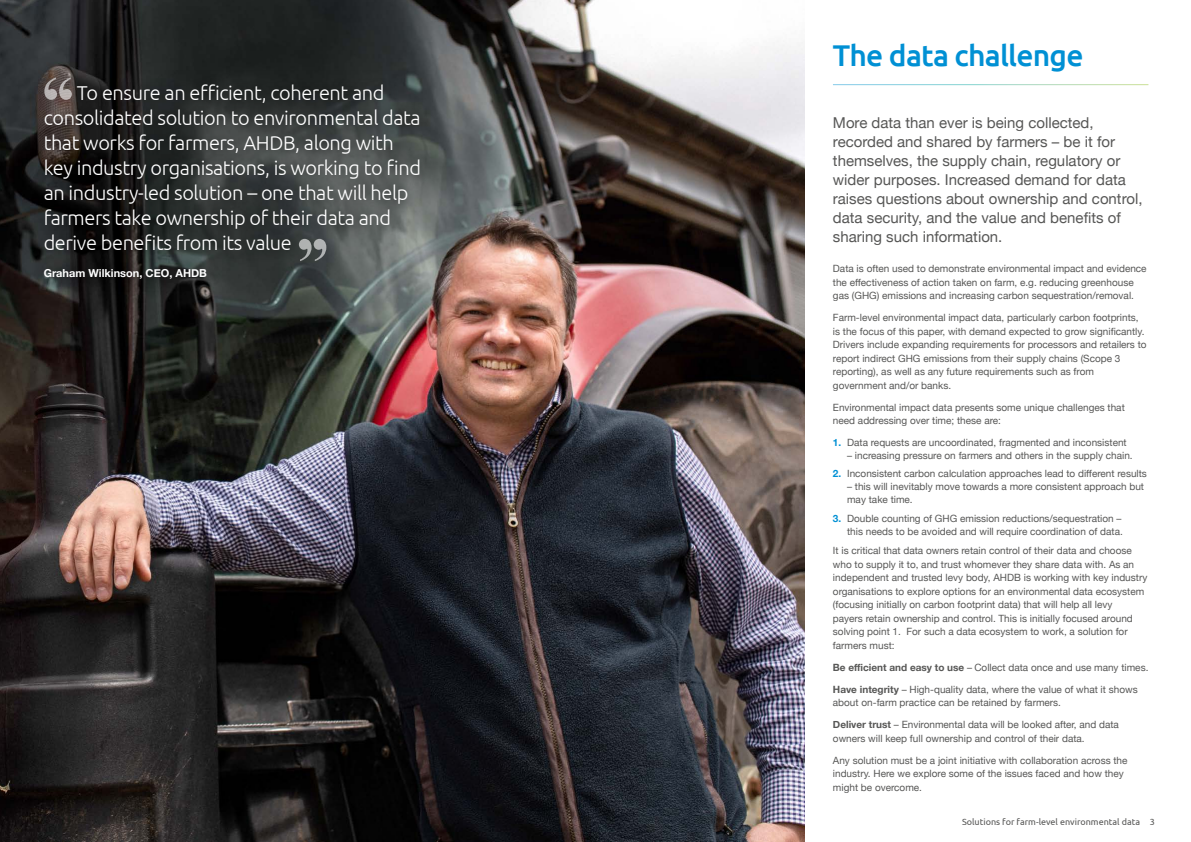
<style>
.page{position:relative;width:1191px;height:842px;background:#fff}
.page>*{position:absolute;margin:0;border:0;box-sizing:border-box;transform-origin:0 0}
.SECTION_TITLES___DTFF{font:500 30px "Ubuntu";letter-spacing:-.025em;color:#0090d4}
.QUOTE_1{font:300 20px/25px "Ubuntu";letter-spacing:-.02em;color:#fff}
.SECTION_INTROS_LARGE__DTFF{font:15px/19px "Helvetica Neue";color:#575756}
.QUOTE_REF{font:700 11px "Helvetica Neue";color:#fff}
.MAIN_BODY__DTFF{font:10px/13.5px "Helvetica Neue";color:#575756}
.t1{font:9px "Ubuntu";color:#575756}
.s1{font-weight:700;color:#0090d4}
.s2{font-weight:700}
</style>
<div class="page">
<img style="left:0;top:0;width:804px;height:842px">
<svg style="left:32px;top:70px;width:406px;height:223px;background:#353837"></svg>
<svg style="left:44px;top:77px;width:28px;height:23px"></svg>
<svg style="left:299px;top:239px;width:27px;height:22px"></svg>
<p class="QUOTE_1" style="left:44px;top:80px;width:379px;text-indent:33px">To ensure an efficient, coherent and consolidated solution to environmental data that works for farmers, AHDB, along with key industry organisations, is working to find an industry-led solution – one that will help farmers take ownership of their data and derive benefits from its value</p>
<p class="QUOTE_REF" style="left:44px;top:264px;width:165px">Graham Wilkinson, CEO, AHDB</p>
<p class="SECTION_TITLES___DTFF" style="left:833px;top:36px;width:252px">The data challenge</p>
<p class="SECTION_INTROS_LARGE__DTFF" style="left:833px;top:114px;width:311px">More data than ever is being collected, recorded and shared by farmers – be it for themselves, the supply chain, regulatory or wider purposes. Increased demand for data raises questions about ownership and control, data security, and the value and benefits of sharing such information.</p>
<p class="MAIN_BODY__DTFF" style="left:833px;top:262px;width:315px">Data is often used to demonstrate environmental impact and evidence the effectiveness of action taken on farm, e.g. reducing greenhouse gas (GHG) emissions and increasing carbon sequestration/removal.</p>
<p class="MAIN_BODY__DTFF" style="left:833px;top:311px;width:315px">Farm-level environmental impact data, particularly carbon footprints, is the focus of this paper, with demand expected to grow significantly.<br>Drivers include expanding requirements for processors and retailers to report indirect GHG emissions from their supply chains (Scope 3 reporting), as well as any future requirements such as from government and/or banks.</p>
<p class="MAIN_BODY__DTFF" style="left:833px;top:401px;width:293px">Environmental impact data presents some unique challenges that need addressing over time; these are:</p>
<p class="MAIN_BODY__DTFF" style="left:833px;top:436px;width:295px"><span class="s1">1.</span> Data requests are uncoordinated, fragmented and inconsistent</p>
<p class="MAIN_BODY__DTFF" style="left:847px;top:449px;width:287px">– increasing pressure on farmers and others in the supply chain.</p>
<p class="MAIN_BODY__DTFF" style="left:833px;top:468px;width:315px"><span class="s1">2.</span> Inconsistent carbon calculation approaches lead to different results</p>
<p class="MAIN_BODY__DTFF" style="left:847px;top:481px;width:298px;line-height:13px">– this will inevitably move towards a more consistent approach but may take time.</p>
<p class="MAIN_BODY__DTFF" style="left:833px;top:513px;width:291px;line-height:13px;text-align:right"><span class="s1">3.</span> Double counting of GHG emission reductions/sequestration – this needs to be avoided and will require coordination of data.</p>
<p class="MAIN_BODY__DTFF" style="left:833px;top:544px;width:316px">It is critical that data owners retain control of their data and choose who to supply it to, and trust whomever they share data with. As an independent and trusted levy body, AHDB is working with key industry organisations to explore options for an environmental data ecosystem (focusing initially on carbon footprint data) that will help all levy<br>payers retain ownership and control. This is initially focused around solving point 1. For such a data ecosystem to work, a solution for farmers must:</p>
<p class="MAIN_BODY__DTFF" style="left:833px;top:661px;width:317px"><span class="s2">Be efficient and easy to use</span> – Collect data once and use many times.</p>
<p class="MAIN_BODY__DTFF" style="left:833px;top:683px;width:306px"><span class="s2">Have integrity</span> – High-quality data, where the value of what it shows about on-farm practice can be retained by farmers.</p>
<p class="MAIN_BODY__DTFF" style="left:833px;top:718px;width:287px"><span class="s2">Deliver trust</span> – Environmental data will be looked after, and data owners will keep full ownership and control of their data.</p>
<p class="MAIN_BODY__DTFF" style="left:833px;top:754px;width:296px">Any solution must be a joint initiative with collaboration across the industry. Here we explore some of the issues faced and how they might be overcome.</p>
<p class="t1" style="left:962px;top:816px;width:194px">Solutions for farm-level environmental data 3</p>
</div>
